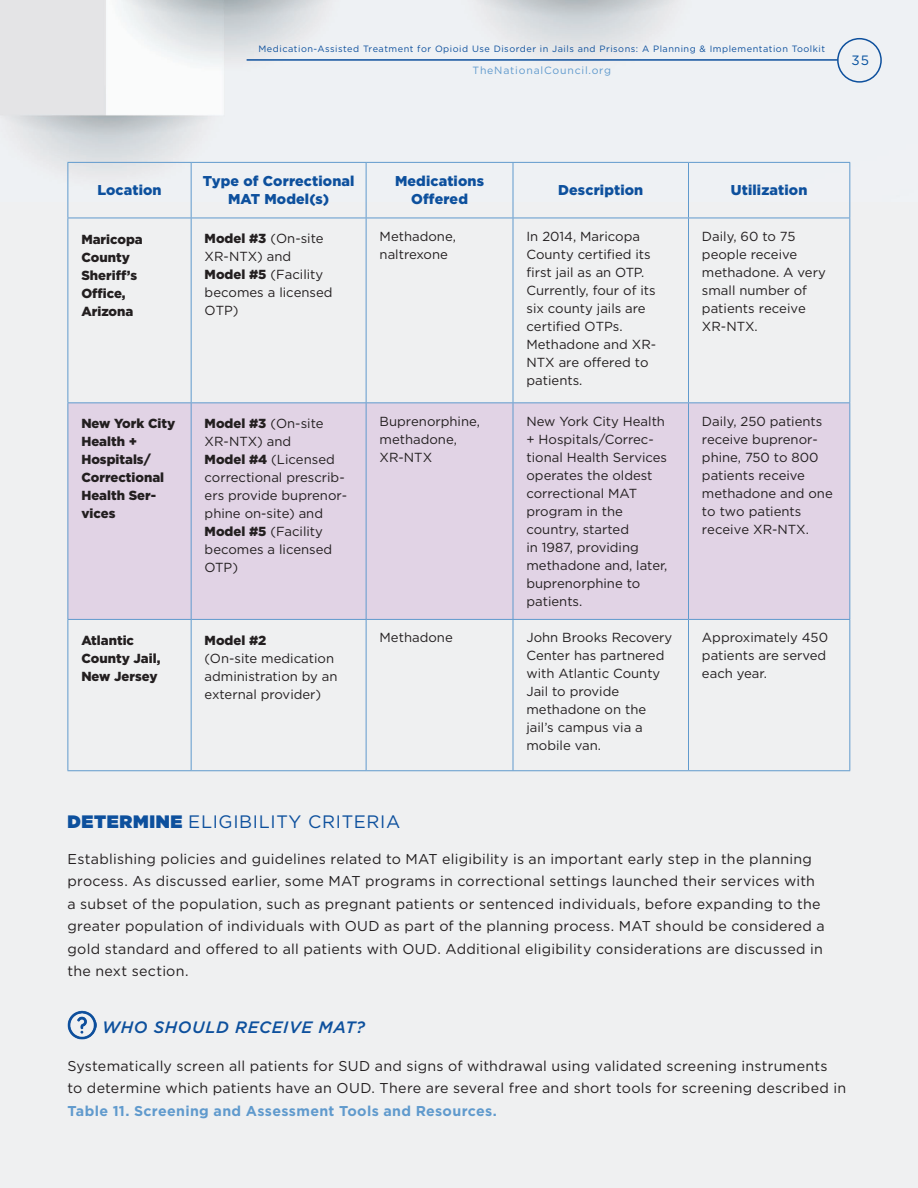
<style>
.page{position:relative;width:918px;height:1188px;background:#fff}
.page>*{position:absolute;margin:0;border:0;box-sizing:border-box;transform-origin:0 0}
.t1{font:18px "Gotham";letter-spacing:.035em;color:#0d509d}
.t2{font:italic 500 16.5px "Gotham";letter-spacing:.035em;color:#0d509d}
.t3{font:14.25px/22.5px "Gotham";letter-spacing:.02em;color:#231f20}
.t4{font:900 14.25px/18px "Gotham";letter-spacing:.01em;color:#0d509d;text-align:center}
.t5{font:700 14.25px "Gotham";letter-spacing:.025em;color:#609acd}
.t6{font:13.5px "Gotham";color:#034f9e}
.t7{font:13.2px/18px "Gotham";color:#231f20}
.t8{font:900 13.2px/18px "Gotham";color:#231f20}
.t9{font:10.5px "Gotham";letter-spacing:.075em;color:#609acd}
.t10{font:9.15px "Gotham";letter-spacing:.055em;color:#0d509d}
.s1{font-weight:900}
</style>
<div class="page">
<div style="left:0;top:200px;width:918px;height:988px;background:#eff0f1"></div>
<img style="left:0;top:0;width:918px;height:201px">
<div style="left:837px;top:38px;width:45px;height:45px;border:2px solid #0d509d;border-radius:50%"></div>
<hr style="left:247px;top:59px;width:591px;height:2px;background:#0d509d">
<div style="left:69px;top:403px;width:780px;height:216px;background:#e1d3e5"></div>
<hr style="left:68px;top:218px;width:1px;height:184px;background:#609acd">
<hr style="left:191px;top:218px;width:1px;height:184px;background:#609acd">
<hr style="left:366px;top:218px;width:1px;height:184px;background:#609acd">
<hr style="left:513px;top:218px;width:1px;height:184px;background:#609acd">
<hr style="left:688px;top:218px;width:1px;height:184px;background:#609acd">
<hr style="left:849px;top:218px;width:1px;height:184px;background:#609acd">
<hr style="left:68px;top:402px;width:123px;height:1px;background:#609acd">
<hr style="left:68px;top:403px;width:1px;height:216px;background:#609acd">
<hr style="left:191px;top:402px;width:175px;height:1px;background:#609acd">
<hr style="left:191px;top:403px;width:1px;height:216px;background:#609acd">
<hr style="left:366px;top:402px;width:147px;height:1px;background:#609acd">
<hr style="left:366px;top:403px;width:1px;height:216px;background:#609acd">
<hr style="left:513px;top:402px;width:175px;height:1px;background:#609acd">
<hr style="left:513px;top:403px;width:1px;height:216px;background:#609acd">
<hr style="left:688px;top:402px;width:162px;height:1px;background:#609acd">
<hr style="left:688px;top:403px;width:1px;height:216px;background:#609acd">
<hr style="left:849px;top:403px;width:1px;height:216px;background:#609acd">
<hr style="left:68px;top:619px;width:123px;height:1px;background:#609acd">
<hr style="left:68px;top:620px;width:1px;height:150px;background:#609acd">
<hr style="left:191px;top:619px;width:175px;height:1px;background:#609acd">
<hr style="left:191px;top:620px;width:1px;height:150px;background:#609acd">
<hr style="left:366px;top:619px;width:147px;height:1px;background:#609acd">
<hr style="left:366px;top:620px;width:1px;height:150px;background:#609acd">
<hr style="left:513px;top:619px;width:175px;height:1px;background:#609acd">
<hr style="left:513px;top:620px;width:1px;height:150px;background:#609acd">
<hr style="left:688px;top:619px;width:162px;height:1px;background:#609acd">
<hr style="left:688px;top:620px;width:1px;height:150px;background:#609acd">
<hr style="left:849px;top:620px;width:1px;height:150px;background:#609acd">
<hr style="left:68px;top:770px;width:123px;height:1px;background:#609acd">
<hr style="left:191px;top:770px;width:175px;height:1px;background:#609acd">
<hr style="left:366px;top:770px;width:147px;height:1px;background:#609acd">
<hr style="left:513px;top:770px;width:175px;height:1px;background:#609acd">
<hr style="left:688px;top:770px;width:162px;height:1px;background:#609acd">
<hr style="left:68px;top:162px;width:123px;height:1px;background:#609acd">
<hr style="left:68px;top:163px;width:1px;height:55px;background:#609acd">
<hr style="left:191px;top:162px;width:175px;height:1px;background:#609acd">
<hr style="left:191px;top:163px;width:1px;height:55px;background:#609acd">
<hr style="left:366px;top:162px;width:147px;height:1px;background:#609acd">
<hr style="left:366px;top:163px;width:1px;height:55px;background:#609acd">
<hr style="left:513px;top:162px;width:175px;height:1px;background:#609acd">
<hr style="left:513px;top:163px;width:1px;height:55px;background:#609acd">
<hr style="left:688px;top:162px;width:162px;height:1px;background:#609acd">
<hr style="left:688px;top:163px;width:1px;height:55px;background:#609acd">
<hr style="left:849px;top:163px;width:1px;height:55px;background:#609acd">
<hr style="left:68px;top:218px;width:123px;height:1px;background:#609acd">
<hr style="left:191px;top:218px;width:175px;height:1px;background:#609acd">
<hr style="left:366px;top:218px;width:147px;height:1px;background:#609acd">
<hr style="left:513px;top:218px;width:175px;height:1px;background:#609acd">
<hr style="left:688px;top:218px;width:162px;height:1px;background:#609acd">
<img style="left:68px;top:1010px;width:28px;height:29px">
<p class="t10" style="left:259px;top:43px;width:568px">Medication-Assisted Treatment for Opioid Use Disorder in Jails and Prisons: A Planning &amp; Implementation Toolkit</p>
<p class="t9" style="left:473px;top:64px;width:140px">TheNationalCouncil.org</p>
<p class="t6" style="left:851px;top:52px;width:19px">35</p>
<p class="t4" style="left:97px;top:181px;width:66px">Location</p>
<p class="t4" style="left:203px;top:172px;width:153px">Type of Correctional<br>MAT Model(s)</p>
<p class="t4" style="left:395px;top:172px;width:91px">Medications<br>Offered</p>
<p class="t4" style="left:558px;top:181px;width:87px">Description</p>
<p class="t4" style="left:731px;top:181px;width:78px">Utilization</p>
<p class="t8" style="left:81px;top:230px;width:63px">Maricopa<br>County<br>Sheriff’s<br>Office,<br>Arizona</p>
<p class="t7" style="left:205px;top:229px;width:129px"><span class="s1">Model #3</span> (On-site<br>XR-NTX) and<br><span class="s1">Model #5</span> (Facility becomes a licensed<br>OTP)</p>
<p class="t7" style="left:380px;top:227px;width:78px">Methadone, naltrexone</p>
<p class="t7" style="left:526px;top:227px;width:131px">In 2014, Maricopa<br>County certified its first jail as an OTP.<br>Currently, four of its six county jails are certified OTPs.<br>Methadone and XR-<br>NTX are offered to patients.</p>
<p class="t7" style="left:702px;top:227px;width:125px">Daily, 60 to 75 people receive methadone. A very small number of patients receive<br>XR-NTX.</p>
<p class="t8" style="left:81px;top:414px;width:96px">New York City<br>Health +<br>Hospitals/<br>Correctional<br>Health Ser&shy;vices</p>
<p class="t7" style="left:205px;top:414px;width:144px"><span class="s1">Model #3</span> (On-site<br>XR-NTX) and<br><span class="s1">Model #4</span> (Licensed correctional prescrib&shy;ers provide buprenor&shy;phine on-site) and<br><span class="s1">Model #5</span> (Facility becomes a licensed<br>OTP)</p>
<p class="t7" style="left:380px;top:412px;width:102px">Buprenorphine, methadone,<br>XR-NTX</p>
<p class="t7" style="left:526px;top:412px;width:142px">New York City Health + Hospitals/Correc&shy;tional Health Services operates the oldest correctional MAT program in the country, started<br>in 1987, providing methadone and, later, buprenorphine to patients.</p>
<p class="t7" style="left:702px;top:412px;width:132px">Daily, 250 patients receive buprenor&shy;phine, 750 to 800 patients receive methadone and one to two patients receive XR-NTX.</p>
<p class="t8" style="left:81px;top:631px;width:81px">Atlantic<br>County Jail,<br>New Jersey</p>
<p class="t8" style="left:205px;top:631px;width:63px">Model #2</p>
<p class="t7" style="left:380px;top:628px;width:75px">Methadone</p>
<p class="t7" style="left:526px;top:628px;width:147px">John Brooks Recovery<br>Center has partnered with Atlantic County<br>Jail to provide methadone on the jail’s campus via a mobile van.</p>
<p class="t7" style="left:702px;top:628px;width:128px">Approximately 450 patients are served each year.</p>
<p class="t7" style="left:205px;top:649px;width:135px">(On-site medication administration by an external provider)</p>
<h1 class="t1" style="left:68px;top:810px;width:334px"><span class="s1">DETERMINE</span> ELIGIBILITY CRITERIA</h1>
<p class="t3" style="left:68px;top:847px;width:759px">Establishing policies and guidelines related to MAT eligibility is an important early step in the planning process. As discussed earlier, some MAT programs in correctional settings launched their services with a subset of the population, such as pregnant patients or sentenced individuals, before expanding to the greater population of individuals with OUD as part of the planning process. MAT should be considered a gold standard and offered to all patients with OUD. Additional eligibility considerations are discussed in the next section.</p>
<p class="t2" style="left:102px;top:1017px;width:265px">WHO SHOULD RECEIVE MAT?</p>
<p class="t3" style="left:68px;top:1054px;width:780px">Systematically screen all patients for SUD and signs of withdrawal using validated screening instruments<br>to determine which patients have an OUD. There are several free and short tools for screening described in</p>
<p class="t5" style="left:68px;top:1101px;width:431px">Table 11. Screening and Assessment Tools and Resources.</p>
</div>
